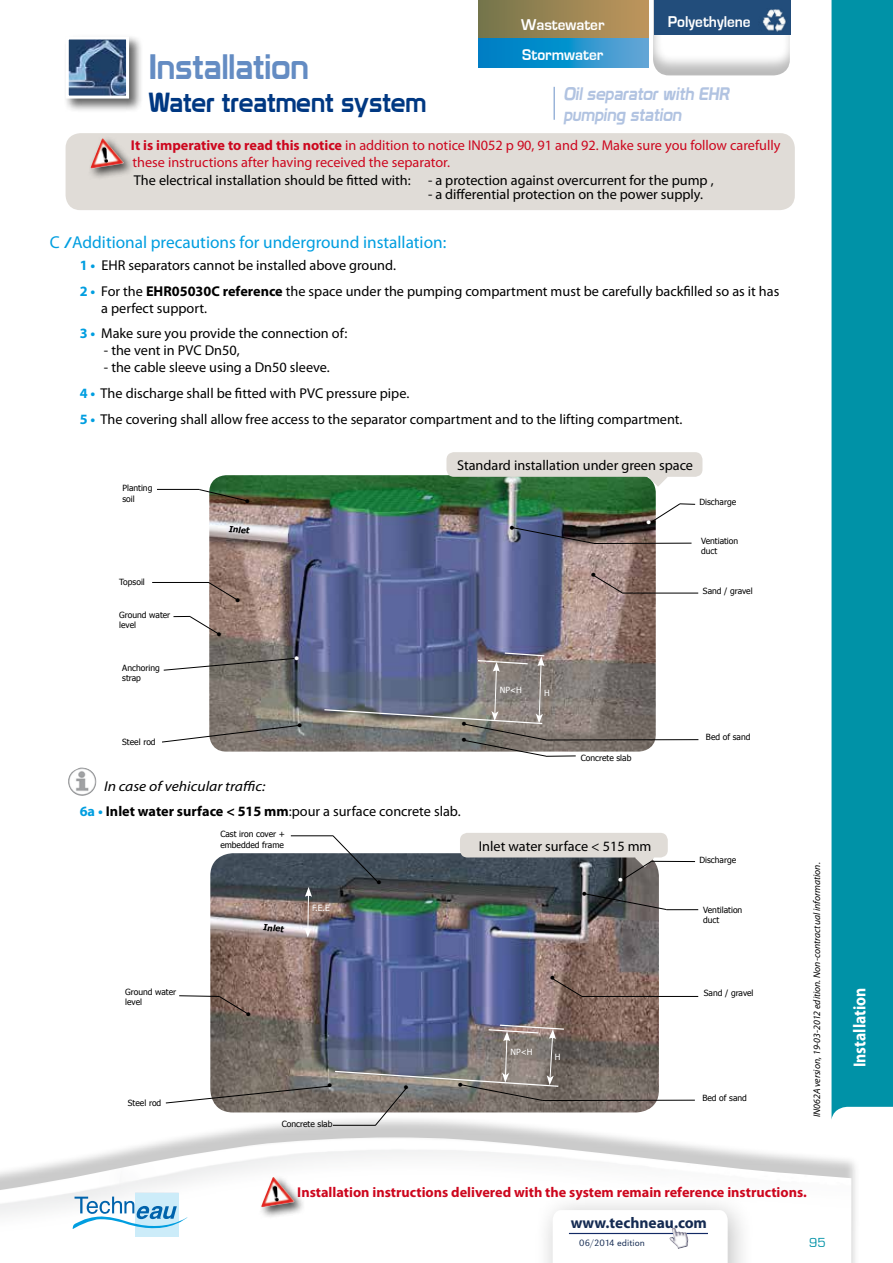
<style>
.page{position:relative;width:893px;height:1263px;background:#fff}
.page>*{position:absolute;margin:0;border:0;box-sizing:border-box;transform-origin:0 0}
.t1{font:34.5px "Prototype";color:#648cc3}
.t2{font:27px "Prototype";color:#003882;scale:.95 1}
.t3{font:17.7px/21.3px "Prototype";color:#b1c3e1;scale:.95 1}
.t4{font:700 17.4px "Myriad Pro";color:#fff;scale:.9 1}
.t5{font:17.25px "Myriad Pro";color:#009ee0}
.t6{font:700 16.2px "Eurostile";color:#fff;scale:.95 1}
.t7{font:700 15.45px "Myriad";color:#152b52}
.t8{font:14.25px/25.7px "Myriad Pro";color:#000}
.t9{font:14.25px/17.1px "Myriad Pro";color:#cd071e}
.t10{font:700 14.25px "Myriad Pro";color:#cd071e}
.t11{font:13.5px "Eurostile";color:#0092a7}
.t12{font:11.4px "Tahoma";color:#000}
.t13{font:11.4px "Tahoma";color:#fff}
.t14{font:italic 9.75px "Myriad Pro";color:#000}
.t15{font:300 9.45px "URW Grotesk TOT";color:#152b52;scale:1.05 1}
.t16{font:8.55px/10.2px "Tahoma";color:#000}
.t17{font:8.55px "Tahoma";color:#fff}
.t18{font:700 8.55px "Tahoma";color:#000}
.s1{font-weight:700}
.s2{font-family:"Prototype";font-size:15px}
.s3{font-weight:700;color:#009ee0}
.s4{font-style:italic}
</style>
<div class="page">
<div style="left:831px;top:0;width:62px;height:1114px;background:#0092a7"></div>
<div style="left:0;top:1114px;width:861px;height:149px;background:#000;opacity:.21"></div>
<img style="left:0;top:1137px;width:851px;height:126px">
<div style="left:533px;top:1190px;width:223px;height:73px;background:#000;opacity:.25"></div>
<svg style="left:553px;top:1210px;width:175px;height:53px"></svg>
<hr style="left:569px;top:1233px;width:139px;height:1px;background:#132a65">
<img style="left:670px;top:1227px;width:18px;height:22px">
<div style="left:135px;top:1193px;width:43px;height:43px;background:#ccecf9"></div>
<svg style="left:73px;top:1196px;width:115px;height:33px"></svg>
<div style="left:64px;top:34px;width:79px;height:79px;background:#000;opacity:.6"></div>
<img style="left:70px;top:40px;width:55px;height:55px">
<div style="left:66px;top:36px;width:63px;height:63px;border:3px solid #fff"></div>
<svg style="left:478px;top:37px;width:170px;height:30px;background:#2291c8"></svg>
<div style="left:478px;top:0;width:170px;height:37px;background:linear-gradient(to right,#75754b,#bf955c)"></div>
<div style="left:652px;top:0;width:141px;height:78px;background:#000;opacity:.27"></div>
<div style="left:654px;top:0;width:136px;height:35px;background:#224d7b"></div>
<img style="left:762px;top:9px;width:24px;height:23px">
<img style="left:68px;top:767px;width:29px;height:29px">
<img style="left:209px;top:475px;width:447px;height:277px">
<svg style="left:648px;top:477px;width:20px;height:10px"></svg>
<div style="left:446px;top:452px;width:256px;height:25px;background:#e0dcd7;border-radius:7px"></div>
<hr style="left:554px;top:87px;width:1px;height:33px;background:#8ba9d4">
<div style="left:66px;top:133px;width:729px;height:77px;background:#e0dcd7;border-radius:15px"></div>
<div style="left:87px;top:135px;width:48px;height:46px;background:#000;opacity:.75"></div>
<img style="left:95px;top:140px;width:7px;height:17px">
<img style="left:210px;top:853px;width:449px;height:259px">
<div style="left:460px;top:833px;width:208px;height:24px;background:#e0dcd7;border-radius:7px"></div>
<div style="left:258px;top:1174px;width:48px;height:46px;background:#000;opacity:.75"></div>
<img style="left:265px;top:1178px;width:7px;height:18px">
<svg style="left:199px;top:489px;width:49px;height:13px"></svg>
<hr style="left:157px;top:489px;width:42px;height:1px;background:#000">
<svg style="left:593px;top:575px;width:30px;height:19px"></svg>
<hr style="left:622px;top:593px;width:76px;height:1px;background:#000">
<svg style="left:647px;top:503px;width:49px;height:22px"></svg>
<hr style="left:594px;top:543px;width:97px;height:1px;background:#000">
<hr style="left:546px;top:755px;width:30px;height:2px;background:#000">
<hr style="left:546px;top:739px;width:152px;height:1px;background:#000">
<svg style="left:173px;top:616px;width:47px;height:19px"></svg>
<svg style="left:162px;top:725px;width:138px;height:18px"></svg>
<svg style="left:163px;top:657px;width:134px;height:14px"></svg>
<svg style="left:208px;top:582px;width:30px;height:19px"></svg>
<hr style="left:152px;top:582px;width:57px;height:1px;background:#000">
<hr style="left:666px;top:909px;width:32px;height:1px;background:#000">
<svg style="left:619px;top:857px;width:35px;height:25px"></svg>
<hr style="left:651px;top:861px;width:44px;height:1px;background:#000">
<svg style="left:552px;top:978px;width:31px;height:19px"></svg>
<hr style="left:581px;top:996px;width:117px;height:1px;background:#000">
<svg style="left:332px;top:835px;width:47px;height:49px"></svg>
<hr style="left:291px;top:835px;width:42px;height:1px;background:#000">
<svg style="left:179px;top:995px;width:70px;height:20px"></svg>
<hr style="left:542px;top:1100px;width:153px;height:1px;background:#000">
<svg style="left:304px;top:887px;width:8px;height:50px"></svg>
<svg style="left:510px;top:525px;width:85px;height:19px;background:#484c63"></svg>
<svg style="left:323px;top:652px;width:224px;height:105px;background:#7b7c87"></svg>
<svg style="left:583px;top:891px;width:84px;height:19px;background:#5c5c5c"></svg>
<svg style="left:165px;top:1024px;width:400px;height:102px"></svg>
<h1 class="t1" style="left:149px;top:47px;width:161px">Installation</h1>
<p class="t6" style="left:521px;top:16px;width:89px">Wastewater</p>
<p class="t6" style="left:522px;top:46px;width:87px">Stormwater</p>
<p class="t6" style="left:680px;top:11px;width:89px">Polyethylene</p>
<p class="t6" style="left:668px;top:13px;width:89px">Polyethylene</p>
<p class="t3" style="left:563px;top:83px;width:179px">Oil separator with EHR pumping station</p>
<p class="t9" style="left:131px;top:137px;width:651px"><span class="s1">It is imperative to read this notice</span> in addition to notice IN052 p 90, 91 and 92. Make sure you follow carefully these instructions after having received the separator.</p>
<p class="t8" style="left:134px;top:167px;width:581px">The electrical installation should be fitted with: - a protection against overcurrent for the pump ,</p>
<p class="t8" style="left:428px;top:181px;width:277px">- a differential protection on the power supply.</p>
<h2 class="t2" style="left:148px;top:86px;width:294px">Water treatment system</h2>
<p class="t5" style="left:50px;top:231px;width:398px">C <span class="s2">/</span>Additional precautions for underground installation:</p>
<p class="t8" style="left:80px;top:252px;width:701px"><span class="s3">1 •</span> EHR separators cannot be installed above ground.<br><span class="s3">2 •</span> For the <span class="s1">EHR05030C reference</span> the space under the pumping compartment must be carefully backfilled so as it has</p>
<p class="t8" style="left:80px;top:295px;width:269px;text-indent:22px">a perfect support.<br><span class="s3">3 •</span> Make sure you provide the connection of:</p>
<p class="t8" style="left:104px;top:337px;width:137px">- the vent in PVC Dn50,</p>
<p class="t8" style="left:80px;top:355px;width:604px;text-indent:24px">- the cable sleeve using a Dn50 sleeve.<br><span class="s3">4 •</span> The discharge shall be fitted with PVC pressure pipe.<br><span class="s3">5 •</span> The covering shall allow free access to the separator compartment and to the lifting compartment.</p>
<p class="t16" style="left:122px;top:483px;width:32px">Planting soil</p>
<p class="t16" style="left:119px;top:576px;width:27px">Topsoil</p>
<p class="t16" style="left:119px;top:609px;width:53px">Ground water level</p>
<p class="t16" style="left:122px;top:662px;width:39px">Anchoring strap</p>
<p class="t16" style="left:122px;top:736px;width:35px">Steel rod</p>
<p class="t12" style="left:245px;top:493px;width:7px">•</p>
<p class="t18" style="left:229px;top:523px;width:22px;rotate:5deg">Inlet</p>
<p class="t12" style="left:216px;top:627px;width:7px">•</p>
<p class="t12" style="left:235px;top:593px;width:7px">•</p>
<p class="t13" style="left:294px;top:650px;width:7px">•</p>
<p class="t12" style="left:297px;top:717px;width:7px">•</p>
<p class="t8" style="left:457px;top:452px;width:238px">Standard installation under green space</p>
<p class="t12" style="left:596px;top:583px;width:7px;rotate:-180deg">•</p>
<p class="t13" style="left:646px;top:515px;width:7px">•</p>
<p class="t17" style="left:500px;top:685px;width:24px">NP&lt;H</p>
<p class="t17" style="left:544px;top:687px;width:7px">H</p>
<p class="t16" style="left:581px;top:752px;width:52px">Concrete slab</p>
<p class="t16" style="left:699px;top:497px;width:38px">Discharge</p>
<p class="t16" style="left:701px;top:535px;width:39px">Ventiation duct</p>
<p class="t16" style="left:703px;top:585px;width:51px">Sand / gravel</p>
<p class="t16" style="left:706px;top:731px;width:46px">Bed of sand</p>
<p class="t8" style="left:80px;top:773px;width:382px;text-indent:24px"><span class="s4">In case of vehicular traffic:<br></span><span class="s3">6a •</span> <span class="s1">Inlet water surface &lt; 515 mm</span>:pour a surface concrete slab.</p>
<p class="t16" style="left:125px;top:986px;width:53px">Ground water level</p>
<p class="t16" style="left:128px;top:1097px;width:35px">Steel rod</p>
<p class="t16" style="left:220px;top:829px;width:66px">Cast iron cover + embedded frame</p>
<p class="t18" style="left:264px;top:921px;width:22px;rotate:5deg">Inlet</p>
<p class="t17" style="left:312px;top:902px;width:19px">F.E.E</p>
<p class="t12" style="left:246px;top:1007px;width:7px">•</p>
<p class="t12" style="left:327px;top:1077px;width:7px">•</p>
<p class="t16" style="left:282px;top:1118px;width:52px">Concrete slab</p>
<p class="t12" style="left:376px;top:874px;width:7px">•</p>
<p class="t12" style="left:404px;top:1079px;width:7px">•</p>
<p class="t8" style="left:479px;top:833px;width:174px">Inlet water surface &lt; 515 mm</p>
<p class="t12" style="left:555px;top:986px;width:7px;rotate:-180deg">•</p>
<p class="t17" style="left:510px;top:1046px;width:24px">NP&lt;H</p>
<p class="t17" style="left:555px;top:1051px;width:7px">H</p>
<p class="t13" style="left:623px;top:888px;width:7px;rotate:-180deg">•</p>
<p class="t16" style="left:699px;top:854px;width:38px">Discharge</p>
<p class="t16" style="left:703px;top:904px;width:41px">Ventilation duct</p>
<p class="t16" style="left:704px;top:987px;width:51px">Sand / gravel</p>
<p class="t16" style="left:702px;top:1092px;width:46px">Bed of sand</p>
<p class="t14" style="left:811px;top:1117px;width:256px;rotate:-90deg">IN062A version, 19-03-2012 edition. Non-contractual information.</p>
<p class="t10" style="left:297px;top:1182px;width:511px">Installation instructions delivered with the system remain reference instructions.</p>
<p class="t7" style="left:571px;top:1215px;width:138px">www.techneau.com</p>
<p class="t15" style="left:579px;top:1237px;width:64px">06/2014 edition</p>
<p class="t11" style="left:809px;top:1235px;width:18px">95</p>
<p class="t4" style="left:848px;top:1067px;width:90px;rotate:-90deg">Installation</p>
</div>
